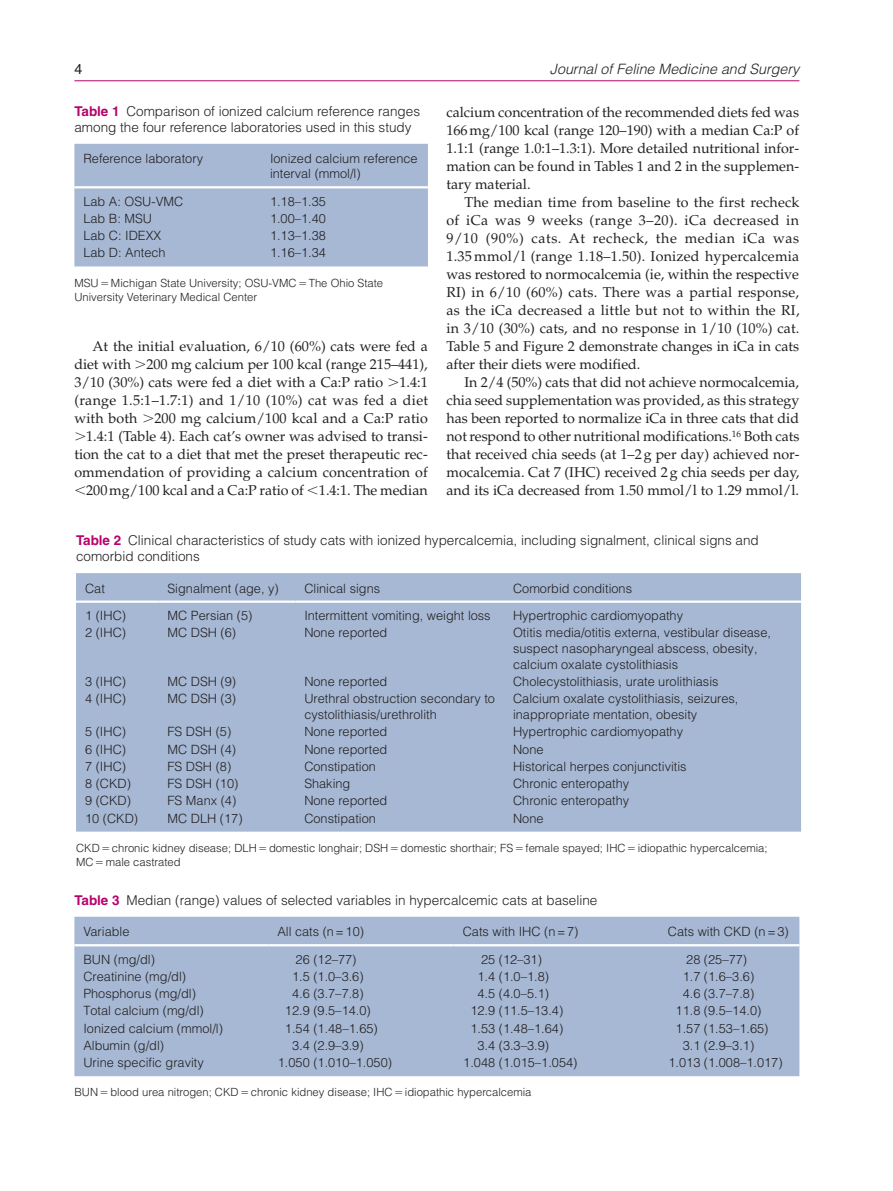
<style>
.page{position:relative;width:893px;height:1191px;background:#fff}
.page>*{position:absolute;margin:0;border:0;box-sizing:border-box;transform-origin:0 0}
.t1{font:14.25px/18px "Palatino LT Std";letter-spacing:-.005em;color:#231f20;text-align:justify}
.t2{font:italic 300 14.25px "Helvetica LT Std";color:#231f20}
.t3{font:14.25px "Helvetica LT Std";color:#231f20}
.t4{font:300 13.5px/15.8px "Helvetica LT Std";color:#231f20}
.t5{font:300 12.75px/15.8px "Helvetica LT Std";color:#231f20}
.t6{font:300 11.25px/14.2px "Helvetica LT Std";color:#231f20}
.s1{font-weight:700;color:#b6036c}
</style>
<div class="page">
<hr style="left:74px;top:80px;width:725px;height:1px;background:#b6036c">
<div style="left:76px;top:573px;width:725px;height:258px;background:#a6b8d3"></div>
<hr style="left:76px;top:600px;width:83px;height:3px;background:#fff">
<hr style="left:159px;top:600px;width:136px;height:3px;background:#fff">
<hr style="left:295px;top:600px;width:209px;height:3px;background:#fff">
<hr style="left:504px;top:600px;width:297px;height:3px;background:#fff">
<div style="left:74px;top:916px;width:725px;height:160px;background:#a6b8d3"></div>
<hr style="left:74px;top:944px;width:194px;height:2px;background:#fff">
<hr style="left:268px;top:944px;width:186px;height:2px;background:#fff">
<hr style="left:454px;top:944px;width:205px;height:2px;background:#fff">
<hr style="left:659px;top:944px;width:140px;height:2px;background:#fff">
<div style="left:74px;top:144px;width:354px;height:122px;background:#a6b8d3"></div>
<hr style="left:74px;top:186px;width:187px;height:2px;background:#fff">
<hr style="left:261px;top:186px;width:167px;height:2px;background:#fff">
<p class="t3" style="left:74px;top:61px;width:9px">4</p>
<p class="t2" style="left:550px;top:60px;width:251px">Journal of Feline Medicine and Surgery</p>
<p class="t4" style="left:74px;top:103px;width:347px"><span class="s1">Table 1</span> Comparison of ionized calcium reference ranges among the four reference laboratories used in this study</p>
<p class="t5" style="left:83px;top:151px;width:121px">Reference laboratory</p>
<p class="t5" style="left:270px;top:151px;width:149px;line-height:15px">Ionized calcium reference interval (mmol/l)</p>
<p class="t5" style="left:83px;top:193px;width:101px">Lab A: OSU-VMC</p>
<p class="t5" style="left:270px;top:193px;width:57px">1.18–1.35</p>
<p class="t5" style="left:83px;top:210px;width:70px">Lab B: MSU</p>
<p class="t5" style="left:270px;top:210px;width:57px">1.00–1.40</p>
<p class="t5" style="left:83px;top:228px;width:79px">Lab C: IDEXX</p>
<p class="t5" style="left:270px;top:228px;width:57px">1.13–1.38</p>
<p class="t5" style="left:83px;top:245px;width:84px">Lab D: Antech</p>
<p class="t5" style="left:270px;top:245px;width:57px">1.16–1.34</p>
<p class="t6" style="left:74px;top:275px;width:310px">MSU Michigan State University; OSU-VMC The Ohio State<br>University Veterinary Medical Center</p>
<p class="t1" style="left:74px;top:337px;width:355px;text-align:right">At the initial evaluation, 6/10 (60%) cats were fed a diet with 200 mg calcium per 100 kcal (range 215–441), 3/10 (30%) cats were fed a diet with a Ca:P ratio 1.4:1 (range 1.5:1–1.7:1) and 1/10 (10%) cat was fed a diet with both 200 mg calcium/100 kcal and a Ca:P ratio 1.4:1 (Table 4). Each cat’s owner was advised to transi&shy;tion the cat to a diet that met the preset therapeutic rec&shy;ommendation of providing a calcium concentration of 200mg/100 kcal and a Ca:P ratio of 1.4:1. The median</p>
<p class="t1" style="left:446px;top:103px;width:354px">calcium concentration of the recommended diets fed was 166mg/100 kcal (range 120–190) with a median Ca:P of 1.1:1 (range 1.0:1–1.3:1). More detailed nutritional infor&shy;mation can be found in Tables 1 and 2 in the supplemen&shy;tary material.</p>
<p class="t1" style="left:446px;top:193px;width:355px;text-indent:18px">The median time from baseline to the first recheck of iCa was 9 weeks (range 3–20). iCa decreased in 9/10 (90%) cats. At recheck, the median iCa was 1.35 mmol/l (range 1.18–1.50). Ionized hypercalcemia was restored to normocalcemia (ie, within the respective RI) in 6/10 (60%) cats. There was a partial response, as the iCa decreased a little but not to within the RI, in 3/10 (30%) cats, and no response in 1/10 (10%) cat.<br>Table 5 and Figure 2 demonstrate changes in iCa in cats after their diets were modified.</p>
<p class="t1" style="left:446px;top:373px;width:354px;text-indent:18px">In 2/4 (50%) cats that did not achieve normocalcemia, chia seed supplementation was provided, as this strategy has been reported to normalize iCa in three cats that did not respond to other nutritional modifications.<sup>16</sup> Both cats that received chia seeds (at 1–2g per day) achieved nor&shy;mocalcemia. Cat 7 (IHC) received 2g chia seeds per day, and its iCa decreased from 1.50 mmol/l to 1.29 mmol/l.</p>
<p class="t4" style="left:76px;top:532px;width:684px"><span class="s1">Table 2</span> Clinical characteristics of study cats with ionized hypercalcemia, including signalment, clinical signs and comorbid conditions</p>
<p class="t5" style="left:85px;top:580px;width:21px">Cat</p>
<p class="t5" style="left:168px;top:580px;width:113px">Signalment (age, y)</p>
<p class="t5" style="left:304px;top:580px;width:77px">Clinical signs</p>
<p class="t5" style="left:513px;top:580px;width:121px">Comorbid conditions</p>
<p class="t5" style="left:85px;top:607px;width:43px">1 (IHC)</p>
<p class="t5" style="left:168px;top:607px;width:87px">MC Persian (5)</p>
<p class="t5" style="left:304px;top:607px;width:188px">Intermittent vomiting, weight loss</p>
<p class="t5" style="left:513px;top:607px;width:172px">Hypertrophic cardiomyopathy</p>
<p class="t5" style="left:85px;top:625px;width:43px">2 (IHC)</p>
<p class="t5" style="left:168px;top:625px;width:70px">MC DSH (6)</p>
<p class="t5" style="left:304px;top:625px;width:84px">None reported</p>
<p class="t5" style="left:513px;top:625px;width:259px">Otitis media/otitis externa, vestibular disease, suspect nasopharyngeal abscess, obesity, calcium oxalate cystolithiasis</p>
<p class="t5" style="left:85px;top:673px;width:43px">3 (IHC)</p>
<p class="t5" style="left:168px;top:673px;width:70px">MC DSH (9)</p>
<p class="t5" style="left:304px;top:673px;width:84px">None reported</p>
<p class="t5" style="left:513px;top:673px;width:207px">Cholecystolithiasis, urate urolithiasis</p>
<p class="t5" style="left:85px;top:691px;width:43px">4 (IHC)</p>
<p class="t5" style="left:168px;top:691px;width:70px">MC DSH (3)</p>
<p class="t5" style="left:304px;top:691px;width:192px">Urethral obstruction secondary to cystolithiasis/urethrolith</p>
<p class="t5" style="left:513px;top:691px;width:227px">Calcium oxalate cystolithiasis, seizures, inappropriate mentation, obesity</p>
<p class="t5" style="left:85px;top:724px;width:43px">5 (IHC)</p>
<p class="t5" style="left:168px;top:724px;width:65px">FS DSH (5)</p>
<p class="t5" style="left:304px;top:724px;width:84px">None reported</p>
<p class="t5" style="left:513px;top:724px;width:172px">Hypertrophic cardiomyopathy</p>
<p class="t5" style="left:85px;top:741px;width:43px">6 (IHC)</p>
<p class="t5" style="left:168px;top:741px;width:70px">MC DSH (4)</p>
<p class="t5" style="left:304px;top:741px;width:84px">None reported</p>
<p class="t5" style="left:513px;top:741px;width:32px">None</p>
<p class="t5" style="left:85px;top:758px;width:43px">7 (IHC)</p>
<p class="t5" style="left:168px;top:758px;width:65px">FS DSH (8)</p>
<p class="t5" style="left:304px;top:758px;width:73px">Constipation</p>
<p class="t5" style="left:513px;top:758px;width:175px">Historical herpes conjunctivitis</p>
<p class="t5" style="left:85px;top:775px;width:48px">8 (CKD)</p>
<p class="t5" style="left:168px;top:775px;width:72px">FS DSH (10)</p>
<p class="t5" style="left:304px;top:775px;width:48px">Shaking</p>
<p class="t5" style="left:513px;top:775px;width:118px">Chronic enteropathy</p>
<p class="t5" style="left:85px;top:793px;width:48px">9 (CKD)</p>
<p class="t5" style="left:168px;top:793px;width:70px">FS Manx (4)</p>
<p class="t5" style="left:304px;top:793px;width:84px">None reported</p>
<p class="t5" style="left:513px;top:793px;width:118px">Chronic enteropathy</p>
<p class="t5" style="left:85px;top:810px;width:55px">10 (CKD)</p>
<p class="t5" style="left:168px;top:810px;width:77px">MC DLH (17)</p>
<p class="t5" style="left:304px;top:810px;width:73px">Constipation</p>
<p class="t5" style="left:513px;top:810px;width:32px">None</p>
<p class="t6" style="left:76px;top:840px;width:693px">CKD chronic kidney disease; DLH domestic longhair; DSH domestic shorthair; FS female spayed; IHC idiopathic hypercalcemia;<br>MC male castrated</p>
<p class="t4" style="left:74px;top:892px;width:524px"><span class="s1">Table 3</span> Median (range) values of selected variables in hypercalcemic cats at baseline</p>
<p class="t5" style="left:83px;top:923px;width:48px">Variable</p>
<p class="t5" style="left:277px;top:923px;width:88px">All cats (n=10)</p>
<p class="t5" style="left:463px;top:923px;width:117px">Cats with IHC (n=7)</p>
<p class="t5" style="left:668px;top:923px;width:122px">Cats with CKD (n=3)</p>
<p class="t5" style="left:83px;top:951px;width:73px">BUN (mg/dl)</p>
<p class="t5" style="left:296px;top:951px;width:62px">26 (12–77)</p>
<p class="t5" style="left:481px;top:951px;width:62px">25 (12–31)</p>
<p class="t5" style="left:686px;top:951px;width:62px">28 (25–77)</p>
<p class="t5" style="left:83px;top:968px;width:104px">Creatinine (mg/dl)</p>
<p class="t5" style="left:292px;top:968px;width:73px">1.5 (1.0–3.6)</p>
<p class="t5" style="left:477px;top:968px;width:73px">1.4 (1.0–1.8)</p>
<p class="t5" style="left:683px;top:968px;width:73px">1.7 (1.6–3.6)</p>
<p class="t5" style="left:83px;top:985px;width:114px">Phosphorus (mg/dl)</p>
<p class="t5" style="left:292px;top:985px;width:73px">4.6 (3.7–7.8)</p>
<p class="t5" style="left:477px;top:985px;width:73px">4.5 (4.0–5.1)</p>
<p class="t5" style="left:683px;top:985px;width:73px">4.6 (3.7–7.8)</p>
<p class="t5" style="left:83px;top:1003px;width:122px">Total calcium (mg/dl)</p>
<p class="t5" style="left:285px;top:1003px;width:87px">12.9 (9.5–14.0)</p>
<p class="t5" style="left:470px;top:1003px;width:94px">12.9 (11.5–13.4)</p>
<p class="t5" style="left:676px;top:1003px;width:87px">11.8 (9.5–14.0)</p>
<p class="t5" style="left:83px;top:1020px;width:141px">Ionized calcium (mmol/l)</p>
<p class="t5" style="left:285px;top:1020px;width:94px">1.54 (1.48–1.65)</p>
<p class="t5" style="left:470px;top:1020px;width:94px">1.53 (1.48–1.64)</p>
<p class="t5" style="left:676px;top:1020px;width:94px">1.57 (1.53–1.65)</p>
<p class="t5" style="left:83px;top:1037px;width:82px">Albumin (g/dl)</p>
<p class="t5" style="left:292px;top:1037px;width:73px">3.4 (2.9–3.9)</p>
<p class="t5" style="left:477px;top:1037px;width:73px">3.4 (3.3–3.9)</p>
<p class="t5" style="left:683px;top:1037px;width:73px">3.1 (2.9–3.1)</p>
<p class="t5" style="left:83px;top:1054px;width:122px">Urine specific gravity</p>
<p class="t5" style="left:278px;top:1054px;width:116px">1.050 (1.010–1.050)</p>
<p class="t5" style="left:463px;top:1054px;width:116px">1.048 (1.015–1.054)</p>
<p class="t5" style="left:668px;top:1054px;width:116px">1.013 (1.008–1.017)</p>
<p class="t6" style="left:74px;top:1085px;width:459px">BUN blood urea nitrogen; CKD chronic kidney disease; IHC idiopathic hypercalcemia</p>
</div>
